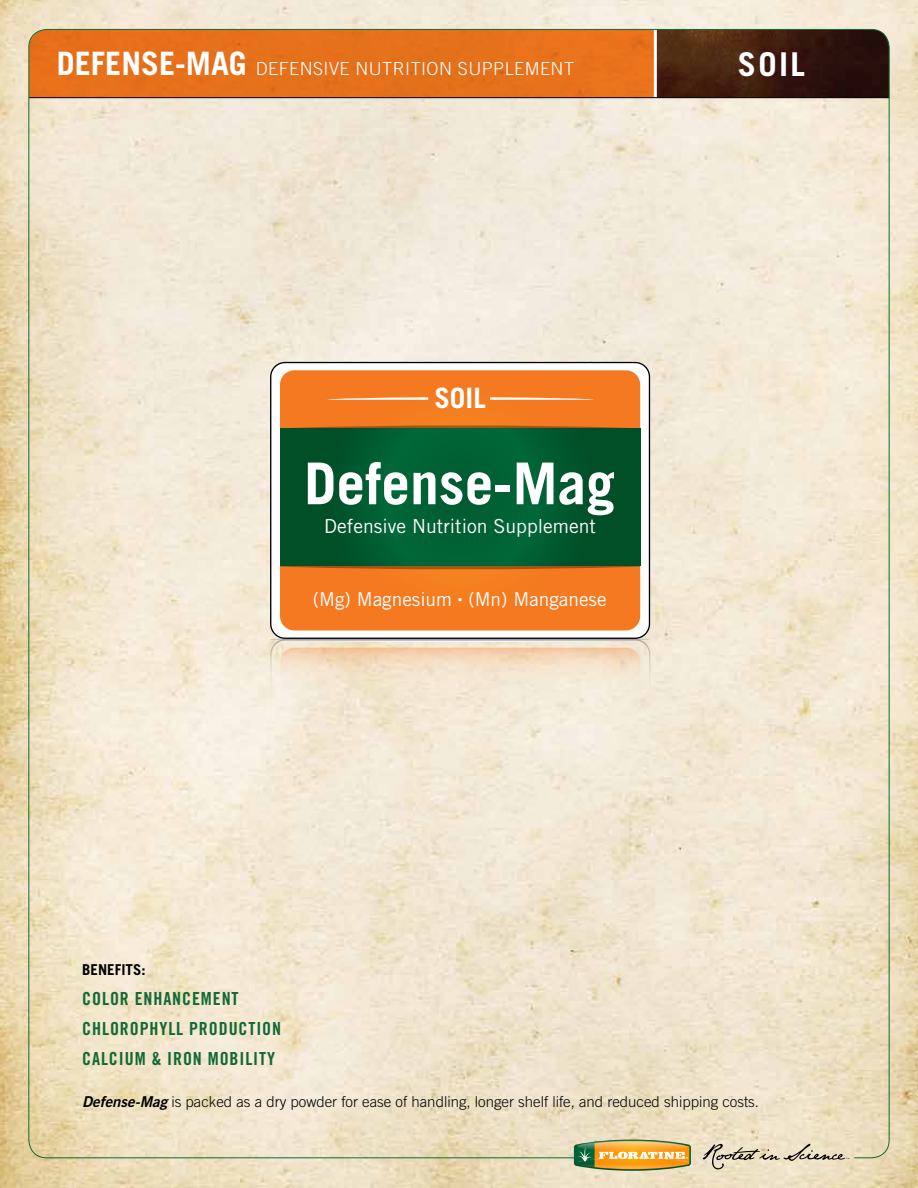
<style>
.page{position:relative;width:918px;height:1188px;background:#fff}
.page>*{position:absolute;margin:0;border:0;box-sizing:border-box;transform-origin:0 0}
.t1{font:700 57.75px "Trade Gothic";color:#fff}
.t2{font:700 32.85px "Trade Gothic LT Std";color:#fff}
.t3{font:700 28.05px "Trade Gothic";color:#fff}
.t4{font:19.35px "Trade Gothic";color:#fff}
.t5{font:19.05px "Trade Gothic";color:#fff}
.t6{font:18px/30px "Trade Gothic LT Std Bd Cn 20";letter-spacing:.05em;color:#136936}
.t7{font:300 18px "Trade Gothic LT Std";letter-spacing:.025em;color:#fff}
.t8{font:300 15px "Trade Gothic LT Std";color:#000}
.t9{font:700 15px "Trade Gothic LT Std";color:#000}
.s1{font-weight:700;font-size:32.25px}
.s2{font-size:9.3px}
.s3{font-family:"Trade Gothic LT Std Bd 2 Obl";font-weight:400}
</style>
<div class="page">
<img style="left:0;top:0;width:918px;height:1188px">
<svg style="left:703px;top:1144px;width:146px;height:25px;background:#cfc4ab"></svg>
<div style="left:29px;top:30px;width:625px;height:67px;background:#e7711b"></div>
<svg style="left:657px;top:29px;width:232px;height:68px;background:#3b1d10"></svg>
<hr style="left:654px;top:29px;width:3px;height:69px;background:#fff">
<hr style="left:29px;top:97px;width:860px;height:1px;background:#000">
<svg style="left:269px;top:637px;width:381px;height:5px"></svg>
<svg style="left:270px;top:639px;width:380px;height:277px;background:#ede3d0"></svg>
<svg style="left:280px;top:648px;width:360px;height:260px;background:#f2e6d2"></svg>
<div style="left:271px;top:363px;width:378px;height:275px;background:#fff;border-radius:14px"></div>
<div style="left:270px;top:362px;width:380px;height:277px;border:1px solid #000;border-radius:14px"></div>
<div style="left:280px;top:370px;width:360px;height:260px;background:#f47920"></div>
<svg style="left:490px;top:397px;width:104px;height:3px"></svg>
<svg style="left:327px;top:397px;width:101px;height:3px"></svg>
<svg style="left:280px;top:425px;width:360px;height:144px;background:#bf6118"></svg>
<div style="left:280px;top:428px;width:360px;height:138px;background:linear-gradient(to right,#005a2f,#005a2f)"></div>
<img style="left:566px;top:1128px;width:133px;height:17px">
<img style="left:565px;top:1145px;width:134px;height:35px">
<svg style="left:574px;top:1140px;width:117px;height:31px;background:#c9a754"></svg>
<p class="t7" style="left:57px;top:58px;width:519px"><span class="s1">DEFENSE-MAG</span> DEFENSIVE NUTRITION SUPPLEMENT</p>
<h2 class="t2" style="left:738px;top:45px;width:69px">SOIL</h2>
<h3 class="t3" style="left:434px;top:380px;width:53px">SOIL</h3>
<h1 class="t1" style="left:304px;top:448px;width:312px">Defense-Mag</h1>
<p class="t4" style="left:324px;top:515px;width:273px">Defensive Nutrition Supplement</p>
<p class="t5" style="left:313px;top:588px;width:295px">(Mg) Magnesium <span class="s2">•</span> (Mn) Manganese</p>
<p class="t9" style="left:82px;top:960px;width:65px">BENEFITS:</p>
<p class="t6" style="left:82px;top:983px;width:200px">COLOR ENHANCEMENT<br>CHLOROPHYLL PRODUCTION<br>CALCIUM &amp; IRON MOBILITY</p>
<p class="t8" style="left:82px;top:1093px;width:678px"><span class="s3">Defense-Mag</span> is packed as a dry powder for ease of handling, longer shelf life, and reduced shipping costs.</p>
</div>
